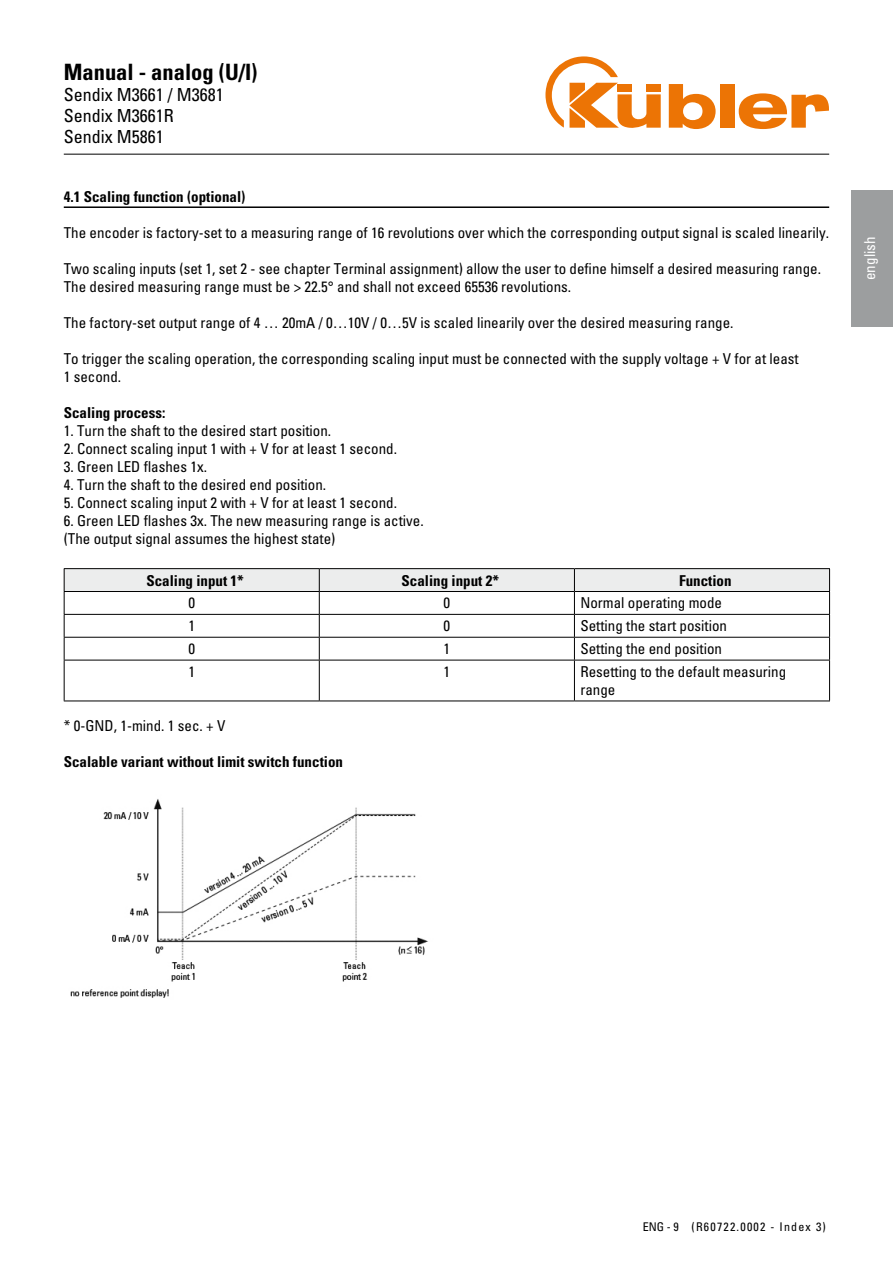
<style>
.page{position:relative;width:893px;height:1263px;background:#fff}
.page>*{position:absolute;margin:0;border:0;box-sizing:border-box;transform-origin:0 0}
.t1{font:700 condensed 22.5px "Univers LT Std";color:#000}
.t2{font:condensed 18px/21px "Univers LT Std";color:#000}
.t3{font:condensed 15px/18px "Univers LT Std";color:#000}
.t4{font:700 condensed 15px "Univers LT Std";color:#000}
.t5{font:condensed 15px "Univers LT Std";color:#fff}
.t6{font:condensed 12px "Univers LT Std";letter-spacing:.1em;color:#000}
</style>
<div class="page">
<hr style="left:64px;top:154px;width:765px;height:1px;background:#000">
<svg style="left:669px;top:84px;width:47px;height:45px"></svg>
<div style="left:720px;top:84px;width:14px;height:44px;background:#ec7405"></div>
<svg style="left:739px;top:93px;width:90px;height:36px"></svg>
<svg style="left:545px;top:56px;width:116px;height:72px"></svg>
<div style="left:851px;top:190px;width:42px;height:137px;background:#9c9e9f"></div>
<hr style="left:64px;top:206px;width:765px;height:2px;background:#000">
<hr style="left:64px;top:660px;width:1px;height:40px;background:#000">
<hr style="left:319px;top:660px;width:1px;height:40px;background:#000">
<hr style="left:574px;top:660px;width:1px;height:40px;background:#000">
<hr style="left:829px;top:660px;width:1px;height:40px;background:#000">
<hr style="left:64px;top:568px;width:255px;height:1px;background:#000">
<hr style="left:319px;top:568px;width:255px;height:1px;background:#000">
<hr style="left:574px;top:568px;width:256px;height:1px;background:#000">
<svg style="left:64px;top:569px;width:766px;height:91px"></svg>
<hr style="left:64px;top:591px;width:255px;height:1px;background:#000">
<hr style="left:319px;top:591px;width:255px;height:1px;background:#000">
<hr style="left:574px;top:591px;width:256px;height:1px;background:#000">
<hr style="left:64px;top:614px;width:255px;height:1px;background:#000">
<hr style="left:319px;top:614px;width:255px;height:1px;background:#000">
<hr style="left:574px;top:614px;width:256px;height:1px;background:#000">
<hr style="left:64px;top:637px;width:255px;height:1px;background:#000">
<hr style="left:319px;top:637px;width:255px;height:1px;background:#000">
<hr style="left:574px;top:637px;width:256px;height:1px;background:#000">
<hr style="left:64px;top:660px;width:255px;height:1px;background:#000">
<hr style="left:319px;top:660px;width:255px;height:1px;background:#000">
<hr style="left:574px;top:660px;width:256px;height:1px;background:#000">
<hr style="left:64px;top:700px;width:255px;height:1px;background:#000">
<hr style="left:319px;top:700px;width:255px;height:1px;background:#000">
<hr style="left:574px;top:700px;width:256px;height:1px;background:#000">
<img style="left:70px;top:799px;width:358px;height:199px">
<h1 class="t1" style="left:64px;top:58px;width:195px">Manual - analog (U/I)</h1>
<p class="t2" style="left:64px;top:84px;width:161px">Sendix M3661 / M3681<br>Sendix M3661R<br>Sendix M5861</p>
<p class="t4" style="left:64px;top:188px;width:183px">4.1 Scaling function (optional)</p>
<p class="t3" style="left:64px;top:224px;width:767px">The encoder is factory-set to a measuring range of 16 revolutions over which the corresponding output signal is scaled linearily.</p>
<p class="t3" style="left:64px;top:260px;width:759px">Two scaling inputs (set 1, set 2 - see chapter Terminal assignment) allow the user to define himself a desired measuring range.<br>The desired measuring range must be &gt; 22.5° and shall not exceed 65536 revolutions.</p>
<p class="t3" style="left:64px;top:314px;width:671px">The factory-set output range of 4 … 20mA / 0…10V / 0…5V is scaled linearily over the desired measuring range.</p>
<p class="t3" style="left:64px;top:350px;width:736px">To trigger the scaling operation, the corresponding scaling input must be connected with the supply voltage + V for at least<br>1 second.</p>
<p class="t4" style="left:64px;top:404px;width:103px">Scaling process:</p>
<p class="t3" style="left:64px;top:422px;width:269px">1. Turn the shaft to the desired start position.</p>
<p class="t3" style="left:64px;top:440px;width:335px">2. Connect scaling input 1 with + V for at least 1 second.</p>
<p class="t3" style="left:64px;top:458px;width:145px">3. Green LED flashes 1x.</p>
<p class="t3" style="left:64px;top:476px;width:264px">4. Turn the shaft to the desired end position.</p>
<p class="t3" style="left:64px;top:494px;width:335px">5. Connect scaling input 2 with + V for at least 1 second.</p>
<p class="t3" style="left:64px;top:512px;width:361px">6. Green LED flashes 3x. The new measuring range is active. (The output signal assumes the highest state)</p>
<p class="t4" style="left:146px;top:571px;width:99px">Scaling input 1*</p>
<p class="t4" style="left:401px;top:571px;width:99px">Scaling input 2*</p>
<p class="t4" style="left:679px;top:571px;width:54px">Function</p>
<p class="t3" style="left:188px;top:594px;width:8px">0</p>
<p class="t3" style="left:444px;top:594px;width:8px">0</p>
<p class="t3" style="left:580px;top:594px;width:143px">Normal operating mode</p>
<p class="t3" style="left:188px;top:617px;width:8px">1</p>
<p class="t3" style="left:444px;top:617px;width:8px">0</p>
<p class="t3" style="left:580px;top:617px;width:148px">Setting the start position</p>
<p class="t3" style="left:188px;top:639px;width:8px">0</p>
<p class="t3" style="left:444px;top:639px;width:8px">1</p>
<p class="t3" style="left:580px;top:639px;width:143px">Setting the end position</p>
<p class="t3" style="left:188px;top:662px;width:8px">1</p>
<p class="t3" style="left:444px;top:662px;width:8px">1</p>
<p class="t3" style="left:580px;top:662px;width:207px">Resetting to the default measuring range</p>
<p class="t3" style="left:64px;top:717px;width:163px">* 0-GND, 1-mind. 1 sec. + V</p>
<p class="t4" style="left:64px;top:753px;width:281px">Scalable variant without limit switch function</p>
<p class="t5" style="left:860px;top:280px;width:45px;rotate:-90deg">english</p>
<p class="t6" style="left:643px;top:1219px;width:185px">ENG - 9 (R60722.0002 - Index 3)</p>
</div>
